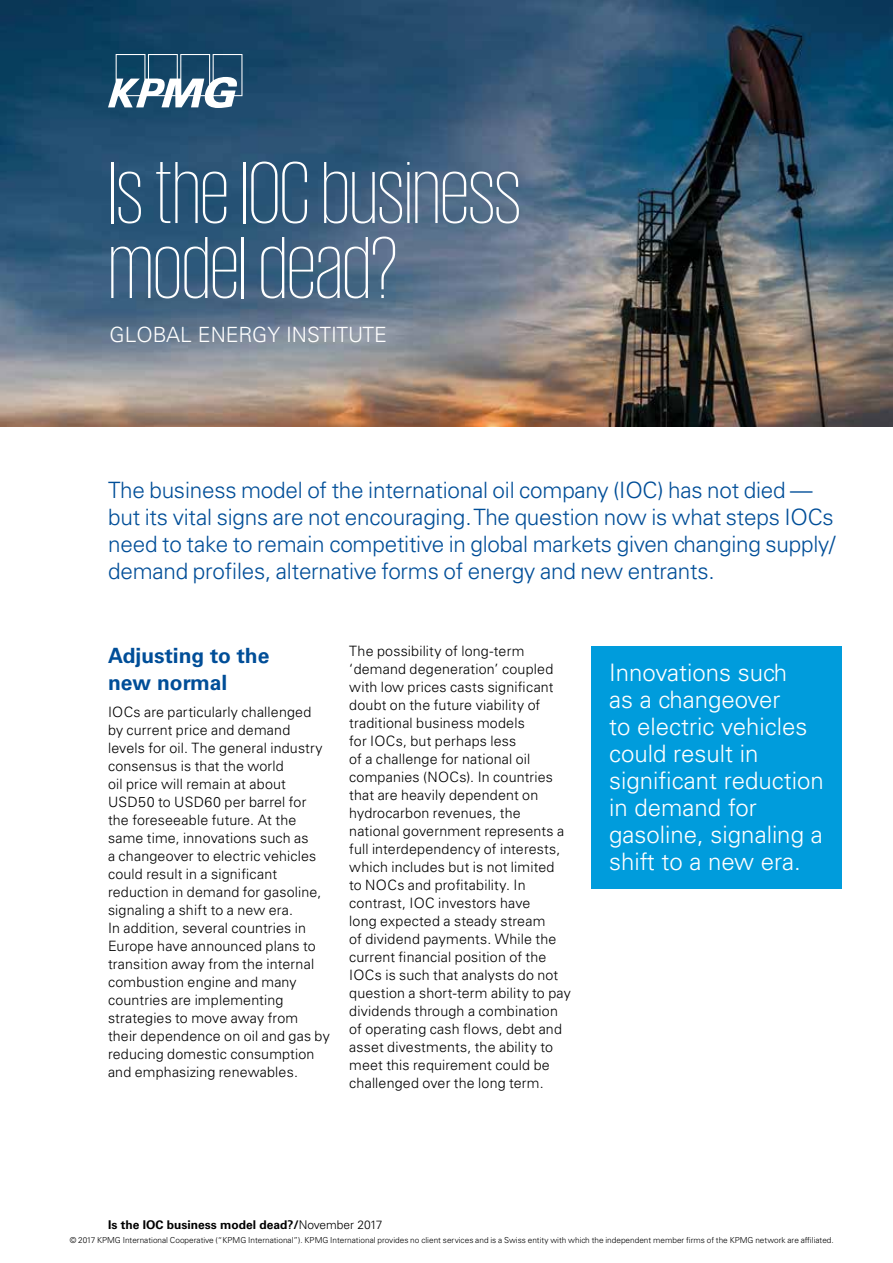
<style>
.page{position:relative;width:893px;height:1263px;background:#fff}
.page>*{position:absolute;margin:0;border:0;box-sizing:border-box;transform-origin:0 0}
.t1{font:200 90px/75px "KPMG";color:#fff}
.t2{font:300 24px/27px "Univers LT Std";color:#fff}
.t3{font:300 22.5px/27px "Univers LT Std";letter-spacing:-.01em;color:#004e98}
.t4{font:700 21px/27px "Univers LT Std";color:#004e98}
.t5{font:300 21px "Univers LT Std";color:#fff}
.t6{font:300 14.25px/18px "Univers LT Std";letter-spacing:.01em;color:#000}
.t7{font:700 12px "Univers LT Std";color:#000}
.t8{font:300 8.25px "Univers LT Std";color:#000}
.s1{font-weight:300}
</style>
<div class="page">
<div style="left:591px;top:646px;width:251px;height:242px;background:#009cdc"></div>
<img style="left:0;top:0;width:893px;height:426px">
<svg style="left:108px;top:54px;width:134px;height:54px"></svg>
<h1 class="t1" style="left:108px;top:153px;width:414px">Is the IOC business model dead?</h1>
<h3 class="t5" style="left:110px;top:322px;width:279px">GLOBAL ENERGY INSTITUTE</h3>
<p class="t3" style="left:108px;top:476px;width:729px">The business model of the international oil company (IOC) has not died — but its vital signs are not encouraging. The question now is what steps IOCs need to take to remain competitive in global markets given changing supply/ demand profiles, alternative forms of energy and new entrants.</p>
<h3 class="t4" style="left:108px;top:642px;width:163px">Adjusting to the new normal</h3>
<p class="t6" style="left:108px;top:702px;width:223px">IOCs are particularly challenged by current price and demand levels for oil. The general industry consensus is that the world<br>oil price will remain at about<br>USD50 to USD60 per barrel for the foreseeable future. At the same time, innovations such as<br>a changeover to electric vehicles could result in a significant reduction in demand for gasoline, signaling a shift to a new era.<br>In addition, several countries in<br>Europe have announced plans to transition away from the internal combustion engine and many countries are implementing strategies to move away from their dependence on oil and gas by reducing domestic consumption and emphasizing renewables.</p>
<p class="t6" style="left:349px;top:642px;width:223px">The possibility of long-term ‘demand degeneration’ coupled with low prices casts significant doubt on the future viability of traditional business models<br>for IOCs, but perhaps less<br>of a challenge for national oil companies (NOCs). In countries that are heavily dependent on hydrocarbon revenues, the national government represents a full interdependency of interests, which includes but is not limited<br>to NOCs and profitability. In contrast, IOC investors have<br>long expected a steady stream<br>of dividend payments. While the current financial position of the<br>IOCs is such that analysts do not question a short-term ability to pay dividends through a combination of operating cash flows, debt and asset divestments, the ability to meet this requirement could be challenged over the long term.</p>
<h2 class="t2" style="left:609px;top:659px;width:216px">Innovations such<br>as a changeover<br>to electric vehicles could result in significant reduction in demand for gasoline, signaling a shift to a new era.</h2>
<p class="t7" style="left:108px;top:1217px;width:276px">Is the IOC business model dead?/<span class="s1">November 2017</span></p>
<p class="t8" style="left:70px;top:1235px;width:766px">© 2017 KPMG International Cooperative (“KPMG International”). KPMG International provides no client services and is a Swiss entity with which the independent member firms of the KPMG network are affiliated.</p>
</div>
